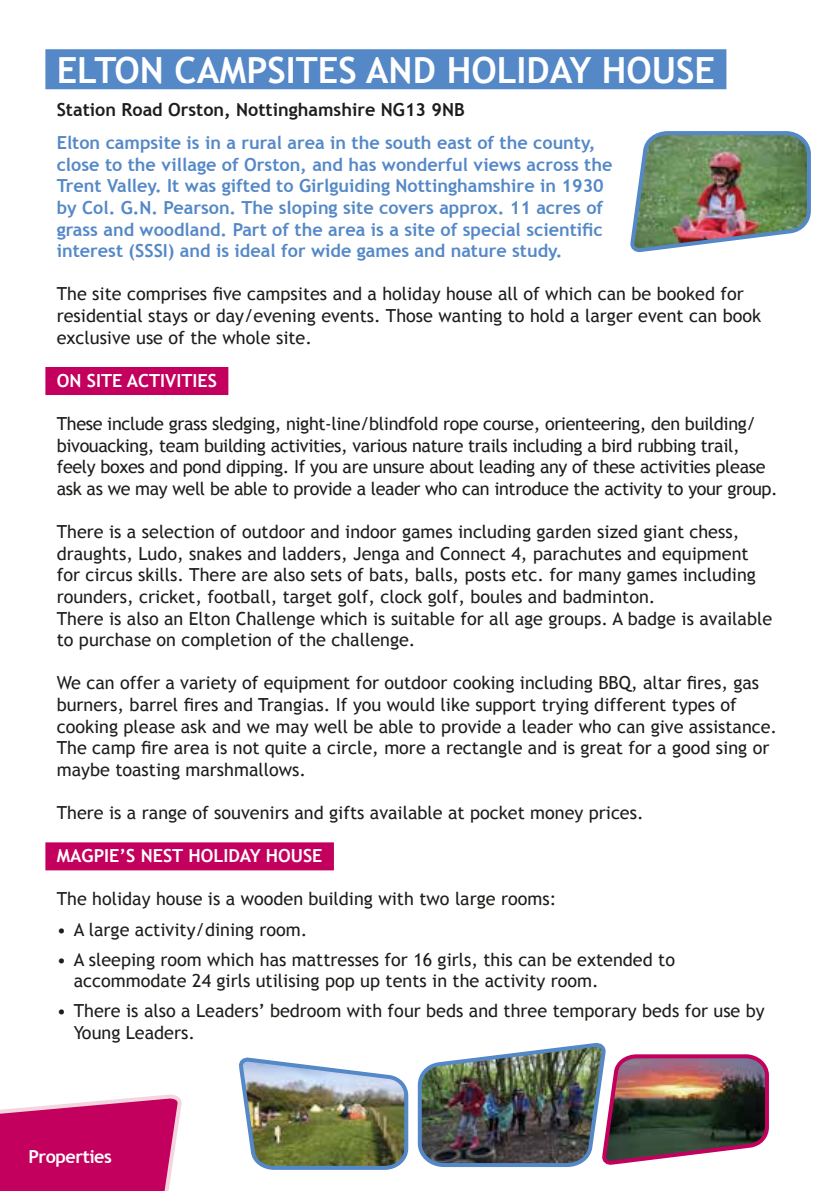
<style>
.page{position:relative;width:840px;height:1191px;background:#fff}
.page>*{position:absolute;margin:0;border:0;box-sizing:border-box;transform-origin:0 0}
.t1{font:700 36px "Trebuchet MS";color:#fff}
.t2{font:18px/21.6px "Trebuchet MS";color:#1d1d1b}
.t3{font:700 18px/21.6px "Trebuchet MS";color:#5488c7}
.t4{font:18px/21.6px "Trebuchet MS";letter-spacing:-.02em;color:#1d1d1b}
.t5{font:700 18px "Trebuchet MS";color:#1d1d1b}
.t6{font:700 18px "Trebuchet MS";color:#fff}
.t7{font:700 18px "Trebuchet MS";letter-spacing:-.025em;color:#fff}
</style>
<div class="page">
<svg style="left:0;top:1094px;width:182px;height:97px;background:#cc2977"></svg>
<div style="left:45px;top:49px;width:681px;height:40px;background:#5488c7"></div>
<div style="left:45px;top:367px;width:183px;height:28px;background:#c3005d"></div>
<div style="left:45px;top:842px;width:289px;height:28px;background:#c3005d"></div>
<img style="left:630px;top:131px;width:181px;height:122px">
<img style="left:239px;top:1043px;width:530px;height:127px">
<h1 class="t1" style="left:57px;top:48px;width:659px">ELTON CAMPSITES AND HOLIDAY HOUSE</h1>
<p class="t5" style="left:57px;top:99px;width:409px">Station Road Orston, Nottinghamshire NG13 9NB</p>
<p class="t3" style="left:57px;top:132px;width:557px">Elton campsite is in a rural area in the south east of the county, close to the village of Orston, and has wonderful views across the Trent Valley. It was gifted to Girlguiding Nottinghamshire in 1930 by Col. G.N. Pearson. The sloping site covers approx. 11 acres of grass and woodland. Part of the area is a site of special scientific interest (SSSI) and is ideal for wide games and nature study.</p>
<p class="t2" style="left:57px;top:283px;width:705px">The site comprises five campsites and a holiday house all of which can be booked for residential stays or day/evening events. Those wanting to hold a larger event can book exclusive use of the whole site.</p>
<p class="t6" style="left:57px;top:369px;width:162px">ON SITE ACTIVITIES</p>
<p class="t4" style="left:57px;top:413px;width:722px">These include grass sledging, night-line/blindfold rope course, orienteering, den building/ bivouacking, team building activities, various nature trails including a bird rubbing trail, feely boxes and pond dipping. If you are unsure about leading any of these activities please ask as we may well be able to provide a leader who can introduce the activity to your group.</p>
<p class="t2" style="left:57px;top:521px;width:716px">There is a selection of outdoor and indoor games including garden sized giant chess, draughts, Ludo, snakes and ladders, Jenga and Connect 4, parachutes and equipment for circus skills. There are also sets of bats, balls, posts etc. for many games including rounders, cricket, football, target golf, clock golf, boules and badminton.<br>There is also an Elton Challenge which is suitable for all age groups. A badge is available to purchase on completion of the challenge.</p>
<p class="t2" style="left:57px;top:672px;width:721px">We can offer a variety of equipment for outdoor cooking including BBQ, altar fires, gas burners, barrel fires and Trangias. If you would like support trying different types of cooking please ask and we may well be able to provide a leader who can give assistance.<br>The camp fire area is not quite a circle, more a rectangle and is great for a good sing or maybe toasting marshmallows.</p>
<p class="t2" style="left:57px;top:802px;width:588px">There is a range of souvenirs and gifts available at pocket money prices.</p>
<p class="t6" style="left:57px;top:844px;width:267px">MAGPIE’S NEST HOLIDAY HOUSE</p>
<p class="t2" style="left:57px;top:888px;width:500px">The holiday house is a wooden building with two large rooms:</p>
<p class="t2" style="left:57px;top:918px;width:252px">• A large activity/dining room.</p>
<p class="t2" style="left:74px;top:948px;width:602px;text-indent:-17px">• A sleeping room which has mattresses for 16 girls, this can be extended to accommodate 24 girls utilising pop up tents in the activity room.</p>
<p class="t2" style="left:74px;top:1000px;width:692px;text-indent:-17px">• There is also a Leaders’ bedroom with four beds and three temporary beds for use by<br>Young Leaders.</p>
<p class="t7" style="left:28px;top:1145px;width:85px">Properties</p>
</div>
